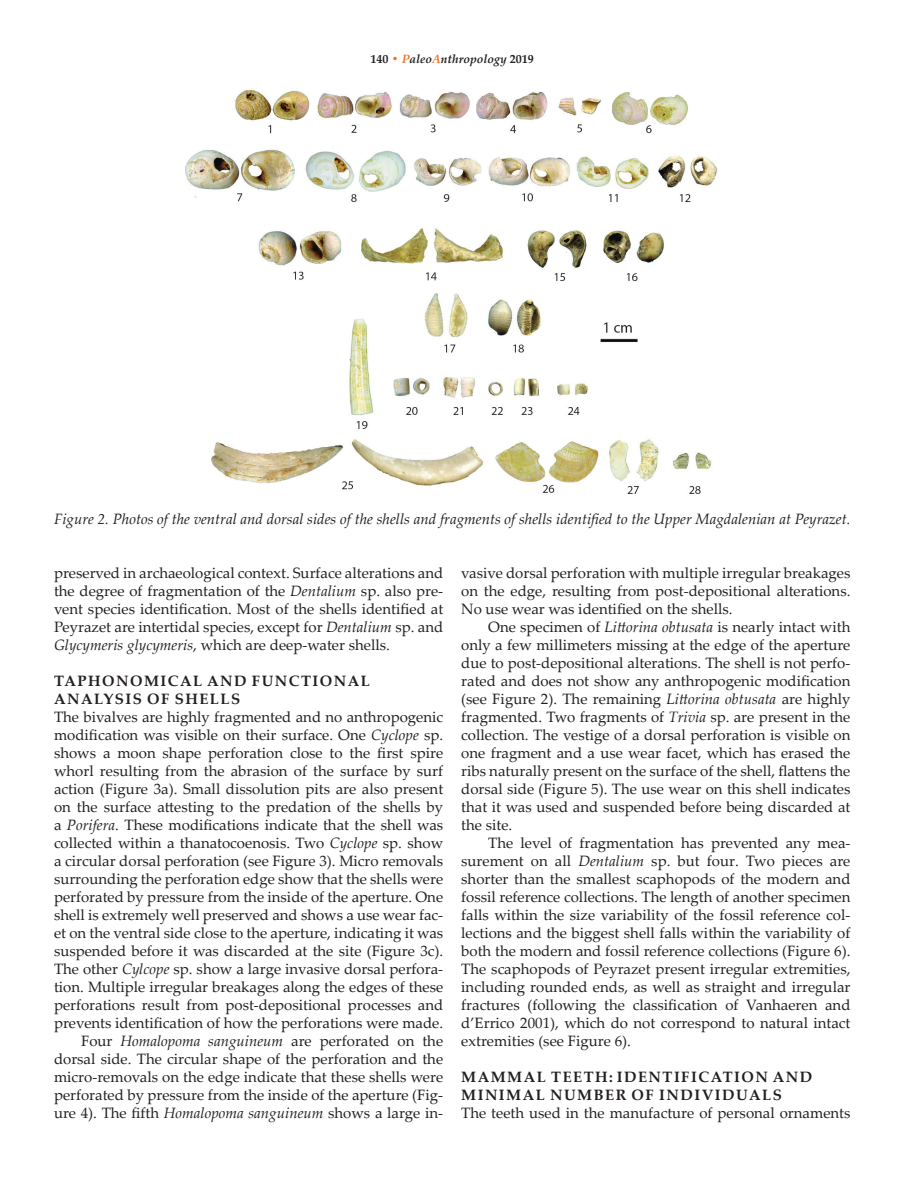
<style>
.page{position:relative;width:918px;height:1188px;background:#fff}
.page>*{position:absolute;margin:0;border:0;box-sizing:border-box;transform-origin:0 0}
.article_paragraph{font:15px/18px "Palatino Linotype";color:#231f20;text-align:justify}
.article_first_paragr{font:15px/18px "Palatino Linotype";color:#231f20;text-align:justify}
.figure_caption{font:italic 15px "Palatino Linotype";color:#231f20}
.t1{font:700 15px/18px "Palatino Linotype";letter-spacing:.1em;color:#231f20}
.t2{font:italic 700 12px "Palatino Linotype";color:#231f20}
.s1{font-style:normal}
.s2{font-style:normal;color:#f36e21}
.s3{color:#f36e21}
.s4{font-style:italic}
</style>
<div class="page">
<img style="left:186px;top:89px;width:532px;height:405px">
<p class="t2" style="left:370px;top:50px;width:165px"><span class="s1">140</span> <span class="s2">•</span> <span class="s3">P</span>aleo<span class="s3">A</span>nthropology <span class="s1">2019</span></p>
<p class="figure_caption" style="left:54px;top:508px;width:798px">Figure 2. Photos of the ventral and dorsal sides of the shells and fragments of shells identified to the Upper Magdalenian at Peyrazet.</p>
<p class="article_first_paragr" style="left:54px;top:563px;width:391px">preserved in archaeological context. Surface alterations and the degree of fragmentation of the <span class="s4">Dentalium</span> sp. also pre&shy;vent species identification. Most of the shells identified at Peyrazet are intertidal species, except for <span class="s4">Dentalium</span> sp. and <span class="s4">Glycymeris glycymeris</span>, which are deep-water shells.</p>
<p class="t1" style="left:54px;top:671px;width:318px">TAPHONOMICAL AND FUNCTIONAL</p>
<p class="t1" style="left:54px;top:689px;width:188px">ANALYSIS OF SHELLS</p>
<p class="article_first_paragr" style="left:54px;top:707px;width:391px">The bivalves are highly fragmented and no anthropogenic modification was visible on their surface. One <span class="s4">Cyclope</span> sp. shows a moon shape perforation close to the first spire whorl resulting from the abrasion of the surface by surf action (Figure 3a). Small dissolution pits are also present on the surface attesting to the predation of the shells by a <span class="s4">Porifera</span>. These modifications indicate that the shell was collected within a thanatocoenosis. Two <span class="s4">Cyclope</span> sp. show a circular dorsal perforation (see Figure 3). Micro removals surrounding the perforation edge show that the shells were perforated by pressure from the inside of the aperture. One shell is extremely well preserved and shows a use wear fac&shy;et on the ventral side close to the aperture, indicating it was suspended before it was discarded at the site (Figure 3c).<br>The other <span class="s4">Cylcope</span> sp. show a large invasive dorsal perfora&shy;tion. Multiple irregular breakages along the edges of these perforations result from post-depositional processes and prevents identification of how the perforations were made.</p>
<p class="article_paragraph" style="left:54px;top:1031px;width:391px;text-indent:27px">Four <span class="s4">Homalopoma sanguineum</span> are perforated on the dorsal side. The circular shape of the perforation and the micro-removals on the edge indicate that these shells were perforated by pressure from the inside of the aperture (Fig&shy;ure 4). The fifth <span class="s4">Homalopoma sanguineum</span> shows a large in-</p>
<p class="article_paragraph" style="left:461px;top:563px;width:391px">vasive dorsal perforation with multiple irregular breakages on the edge, resulting from post-depositional alterations.<br>No use wear was identified on the shells.</p>
<p class="article_paragraph" style="left:461px;top:617px;width:391px;text-indent:27px">One specimen of <span class="s4">Littorina obtusata</span> is nearly intact with only a few millimeters missing at the edge of the aperture due to post-depositional alterations. The shell is not perfo&shy;rated and does not show any anthropogenic modification (see Figure 2). The remaining <span class="s4">Littorina obtusata</span> are highly fragmented. Two fragments of <span class="s4">Trivia</span> sp. are present in the collection. The vestige of a dorsal perforation is visible on one fragment and a use wear facet, which has erased the ribs naturally present on the surface of the shell, flattens the dorsal side (Figure 5). The use wear on this shell indicates that it was used and suspended before being discarded at the site.</p>
<p class="article_paragraph" style="left:461px;top:833px;width:391px;text-indent:27px">The level of fragmentation has prevented any mea&shy;surement on all <span class="s4">Dentalium</span> sp. but four. Two pieces are shorter than the smallest scaphopods of the modern and fossil reference collections. The length of another specimen falls within the size variability of the fossil reference col&shy;lections and the biggest shell falls within the variability of both the modern and fossil reference collections (Figure 6).<br>The scaphopods of Peyrazet present irregular extremities, including rounded ends, as well as straight and irregular fractures (following the classification of Vanhaeren and d’Errico 2001), which do not correspond to natural intact extremities (see Figure 6).</p>
<p class="t1" style="left:461px;top:1067px;width:352px">MAMMAL TEETH: IDENTIFICATION AND<br>MINIMAL NUMBER OF INDIVIDUALS</p>
<p class="article_first_paragr" style="left:461px;top:1103px;width:391px">The teeth used in the manufacture of personal ornaments</p>
</div>
